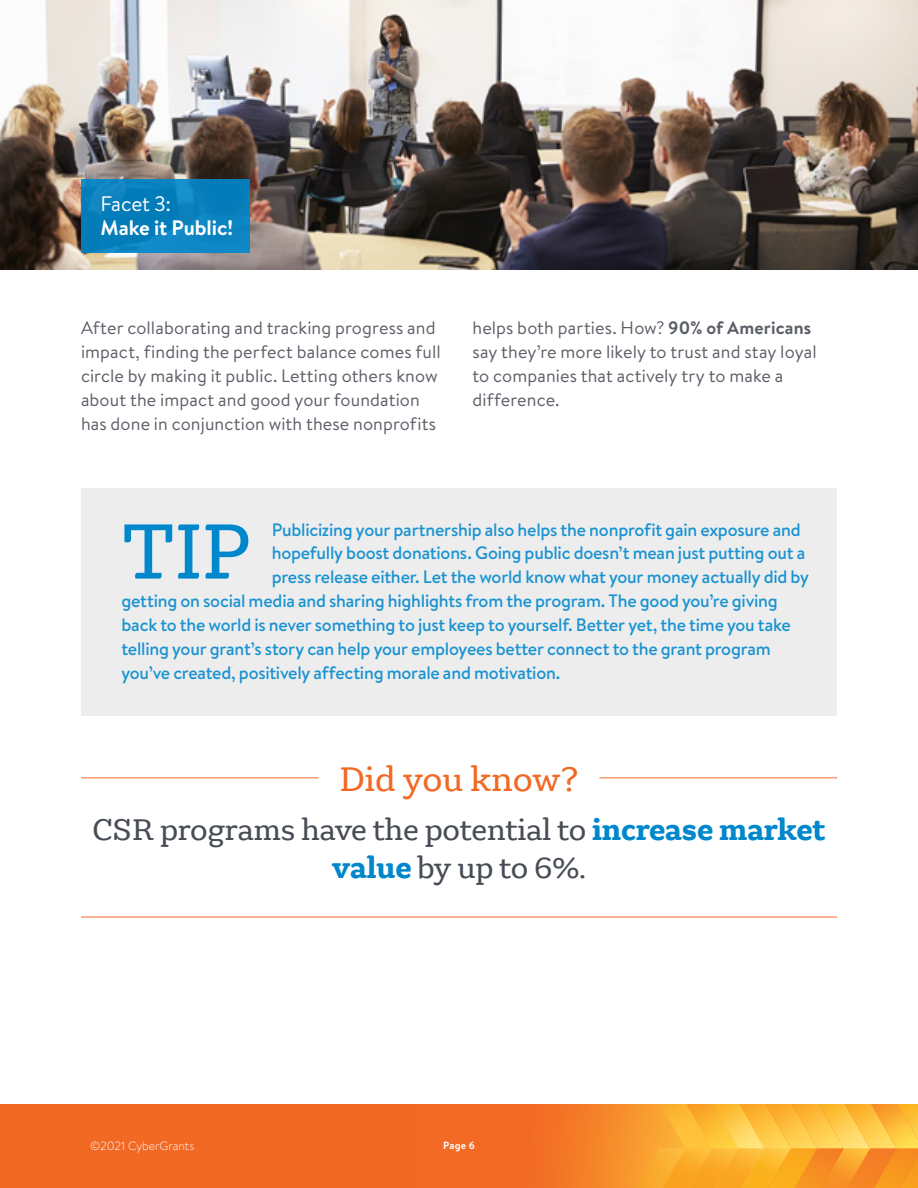
<style>
.page{position:relative;width:918px;height:1188px;background:#fff}
.page>*{position:absolute;margin:0;border:0;box-sizing:border-box;transform-origin:0 0}
.Body{font:82.05px "Gelo";color:#0087cc}
.t1{font:36px "Gelo";color:#f26924}
.t2{font:31.5px/37.8px "Gelo";letter-spacing:-.01em;color:#474c55;text-align:center}
.Body-2{font:700 21px "Brandon Text";letter-spacing:-.005em;color:#fff}
.Body-3{font:21px "Brandon Text";letter-spacing:-.01em;color:#fff}
.Body-4{font:500 18px "Brandon Text";letter-spacing:-.01em;color:#1a93d1}
.Body-5{font:18px/24px "Brandon Text";letter-spacing:.005em;color:#5a5e66}
.t3{font:300 12px "Brandon Text";color:#fff}
.t4{font:700 10.5px "Brandon Text";color:#fff}
.s1{font-weight:700}
.s2{font-weight:700;color:#0087cc}
</style>
<div class="page">
<div style="left:0;top:1104px;width:918px;height:84px;background:#f26924"></div>
<svg style="left:554px;top:1104px;width:364px;height:84px;background:#f9a631"></svg>
<div style="left:81px;top:488px;width:756px;height:228px;background:#ededee"></div>
<img style="left:0;top:0;width:918px;height:270px">
<hr style="left:81px;top:917px;width:756px;height:1px;background:#f26924">
<hr style="left:81px;top:778px;width:238px;height:1px;background:#f26924">
<hr style="left:599px;top:778px;width:238px;height:1px;background:#f26924">
<div style="left:81px;top:179px;width:169px;height:74px;background:linear-gradient(to right,#077fbc,#0b83c1)"></div>
<p class="Body-3" style="left:100px;top:190px;width:72px">Facet 3:</p>
<p class="Body-2" style="left:100px;top:213px;width:134px">Make it Public!</p>
<p class="Body-5" style="left:81px;top:316px;width:361px">After collaborating and tracking progress and impact, finding the perfect balance comes full circle by making it public. Letting others know about the impact and good your foundation has done in conjunction with these nonprofits</p>
<p class="Body-5" style="left:472px;top:316px;width:346px">helps both parties. How? <span class="s1">90% of Americans </span>say they’re more likely to trust and stay loyal to companies that actively try to make a difference.</p>
<p class="Body-4" style="left:272px;top:517px;width:530px">Publicizing your partnership also helps the nonprofit gain exposure and</p>
<p class="Body-4" style="left:272px;top:541px;width:535px">hopefully boost donations. Going public doesn’t mean just putting out a</p>
<p class="Body-4" style="left:272px;top:565px;width:539px">press release either. Let the world know what your money actually did by</p>
<p class="Body-4" style="left:121px;top:589px;width:658px">getting on social media and sharing highlights from the program. The good you’re giving</p>
<p class="Body-4" style="left:121px;top:613px;width:671px">back to the world is never something to just keep to yourself. Better yet, the time you take</p>
<p class="Body-4" style="left:121px;top:637px;width:651px">telling your grant’s story can help your employees better connect to the grant program</p>
<p class="Body-4" style="left:121px;top:661px;width:441px">you’ve created, positively affecting morale and motivation.</p>
<p class="Body" style="left:122px;top:501px;width:131px">TIP</p>
<p class="t1" style="left:339px;top:757px;width:241px">Did you know?</p>
<p class="t2" style="left:92px;top:810px;width:735px">CSR programs have the potential to <span class="s2">increase market value</span> by up to 6%.</p>
<p class="t3" style="left:90px;top:1138px;width:106px">©2021 CyberGrants</p>
<p class="t4" style="left:443px;top:1138px;width:33px">Page 6</p>
</div>
